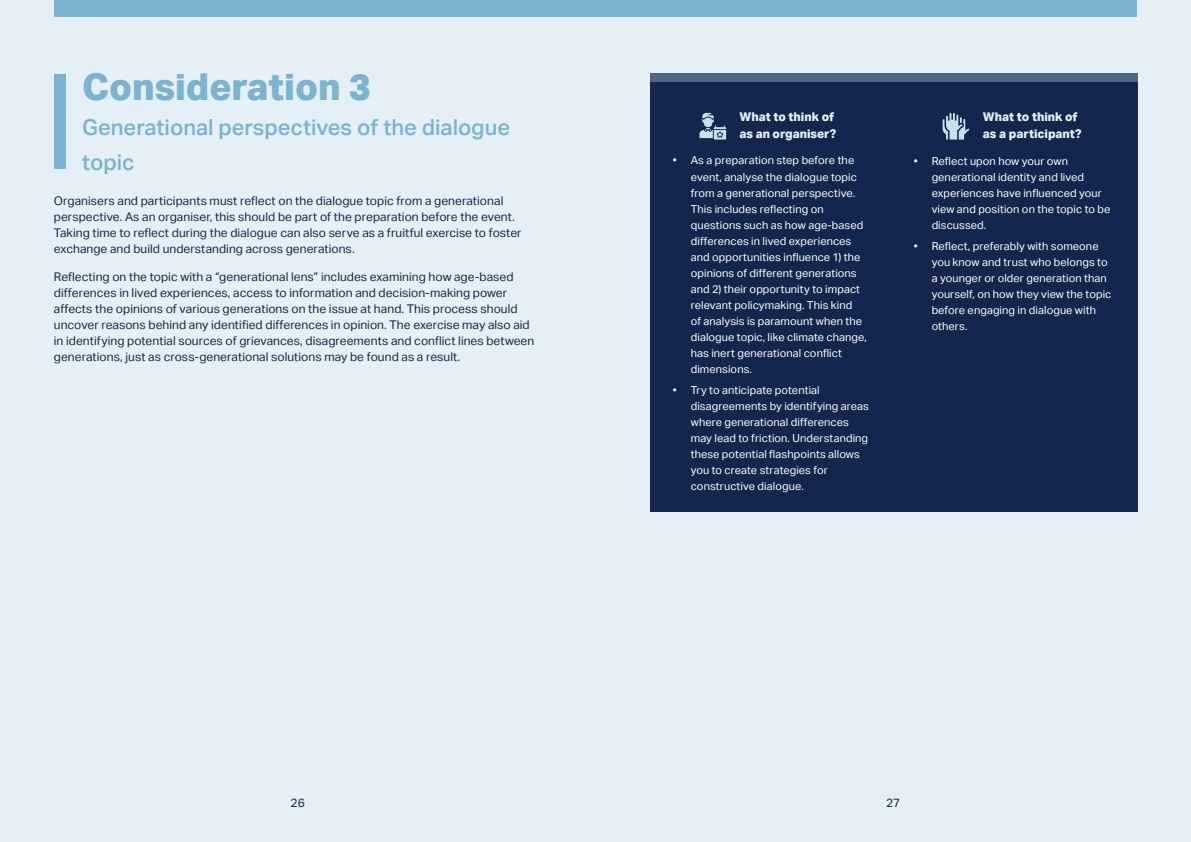
<style>
.page{position:relative;width:1191px;height:842px;background:#e4f0f5}
.page>*{position:absolute;margin:0;border:0;box-sizing:border-box;transform-origin:0 0}
.t1{font:800 37px "Aktiv Grotesk";color:#7cb3ce}
.t2{font:500 22px/35px "Aktiv Grotesk";color:#7cb3ce}
.t3{font:12px/16px "Aktiv Grotesk";letter-spacing:.005em;color:#14264d}
.t4{font:800 12px/17px "Aktiv Grotesk";color:#e4f0f5}
.t5{font:11px/16px "Aktiv Grotesk";letter-spacing:.01em;color:#fff}
</style>
<div class="page">
<div style="left:55px;top:74px;width:11px;height:94px;background:#7cb3ce"></div>
<div style="left:54px;top:0;width:555px;height:17px;background:#7cb3ce"></div>
<div style="left:650px;top:74px;width:487px;height:438px;background:#14264d"></div>
<div style="left:649px;top:74px;width:488px;height:8px;background:#506583"></div>
<svg style="left:699px;top:113px;width:27px;height:27px"></svg>
<svg style="left:942px;top:113px;width:27px;height:27px"></svg>
<div style="left:581px;top:0;width:555px;height:17px;background:#7cb3ce"></div>
<h1 class="t1" style="left:82px;top:66px;width:290px">Consideration 3</h1>
<h2 class="t2" style="left:82px;top:110px;width:429px">Generational perspectives of the dialogue topic</h2>
<p class="t3" style="left:54px;top:193px;width:469px">Organisers and participants must reflect on the dialogue topic from a generational perspective. As an organiser, this should be part of the preparation before the event.<br>Taking time to reflect during the dialogue can also serve as a fruitful exercise to foster exchange and build understanding across generations.</p>
<p class="t3" style="left:54px;top:268px;width:482px">Reflecting on the topic with a “generational lens” includes examining how age-based differences in lived experiences, access to information and decision-making power affects the opinions of various generations on the issue at hand. This process should uncover reasons behind any identified differences in opinion. The exercise may also aid in identifying potential sources of grievances, disagreements and conflict lines between generations, just as cross-generational solutions may be found as a result.</p>
<p class="t3" style="left:291px;top:795px;width:16px">26</p>
<p class="t4" style="left:739px;top:109px;width:98px">What to think of as an organiser?</p>
<p class="t4" style="left:983px;top:109px;width:100px">What to think of as a participant?</p>
<p class="t5" style="left:691px;top:153px;width:178px;text-indent:-18px">• As a preparation step before the event, analyse the dialogue topic from a generational perspective.<br>This includes reflecting on questions such as how age-based differences in lived experiences and opportunities influence 1) the opinions of different generations and 2) their opportunity to impact relevant policymaking. This kind<br>of analysis is paramount when the dialogue topic, like climate change, has inert generational conflict dimensions.</p>
<p class="t5" style="left:691px;top:382px;width:180px;text-indent:-18px">• Try to anticipate potential disagreements by identifying areas where generational differences may lead to friction. Understanding these potential flashpoints allows you to create strategies for constructive dialogue.</p>
<p class="t5" style="left:931px;top:153px;width:180px;text-indent:-18px">• Reflect upon how your own generational identity and lived experiences have influenced your view and position on the topic to be discussed.</p>
<p class="t5" style="left:931px;top:238px;width:181px;text-indent:-18px">• Reflect, preferably with someone you know and trust who belongs to a younger or older generation than yourself, on how they view the topic before engaging in dialogue with others.</p>
<p class="t3" style="left:886px;top:795px;width:16px">27</p>
</div>
